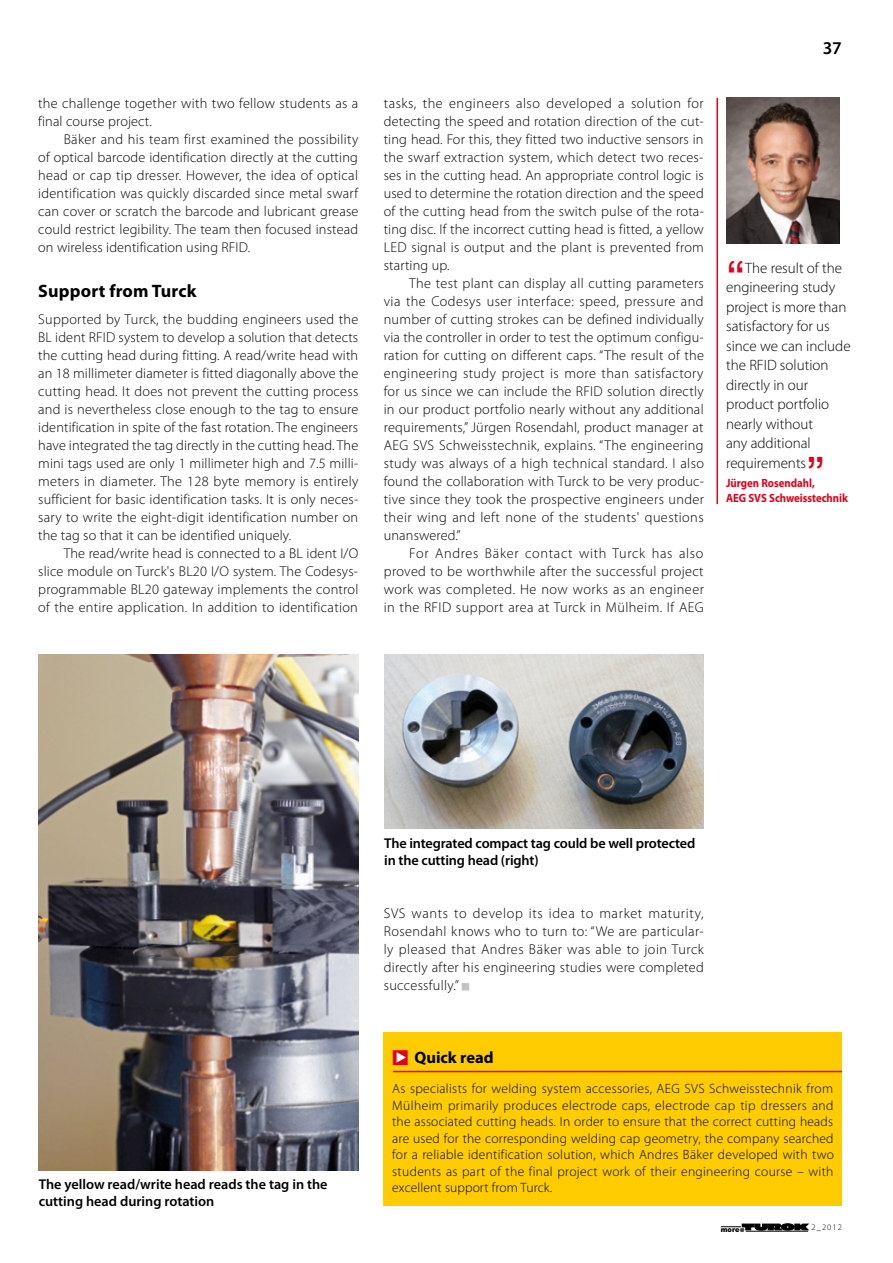
<style>
.page{position:relative;width:893px;height:1263px;background:#fff}
.page>*{position:absolute;margin:0;border:0;box-sizing:border-box;transform-origin:0 0}
.t1{font:45px "Helvetica Neue";color:#e2001a}
.t2{font:700 18px "Myriad Pro";letter-spacing:.01em;color:#000}
.t3{font:600 18px "Myriad Pro";color:#000}
.t4{font:700 16.5px "Myriad Pro";color:#000}
.t5{font:300 15px/19.5px "Myriad Pro";color:#000}
.t6{font:300 14.25px/18px "Myriad Pro";letter-spacing:.015em;color:#000;text-align:justify}
.t7{font:600 14.25px/16.5px "Myriad Pro";letter-spacing:-.01em;color:#000}
.t8{font:300 14.25px "Myriad Pro";letter-spacing:.04em;color:#000}
.t9{font:300 14.25px "Myriad Pro";letter-spacing:.035em;color:#000}
.t10{font:300 14.25px "Myriad Pro";letter-spacing:.05em;color:#000}
.t11{font:300 13.5px/16.5px "Myriad Pro";letter-spacing:.015em;color:#000;text-align:justify}
.t12{font:700 12px "Myriad Pro";color:#e2001a;scale:.9 1}
.t13{font:300 8.55px "Myriad Pro";color:#000}
.t14{font:900 7.05px "Helvetica Neue";color:#000}
.s1{font-family:"European Pi Three";font-weight:400;font-size:8.25px;color:#bfc3c3}
.s2{font-size:5.4px}
</style>
<div class="page">
<div style="left:384px;top:1033px;width:458px;height:173px;background:#fecc00"></div>
<hr style="left:393px;top:1071px;width:449px;height:1px;background:#e2001a">
<img style="left:384px;top:655px;width:320px;height:173px">
<img style="left:38px;top:655px;width:320px;height:515px">
<hr style="left:0;top:1164px;width:1px;height:42px;background:#000">
<svg style="left:721px;top:1224px;width:87px;height:6px"></svg>
<hr style="left:746px;top:1231px;width:62px;height:1px;background:#000">
<img style="left:727px;top:98px;width:113px;height:146px">
<hr style="left:716px;top:98px;width:2px;height:406px;background:#e2001a">
<p class="t6" style="left:38px;top:94px;width:322px">the challenge together with two fellow students as a</p>
<p class="t6" style="left:38px;top:112px;width:115px">final course project.</p>
<p class="t6" style="left:64px;top:130px;width:296px">Bäker and his team first examined the possibility</p>
<p class="t6" style="left:38px;top:148px;width:321px">of optical barcode identification directly at the cutting</p>
<p class="t6" style="left:38px;top:166px;width:321px">head or cap tip dresser. However, the idea of optical</p>
<p class="t6" style="left:38px;top:184px;width:321px">identification was quickly discarded since metal swarf</p>
<p class="t6" style="left:38px;top:202px;width:322px">can cover or scratch the barcode and lubricant grease</p>
<p class="t6" style="left:38px;top:220px;width:321px">could restrict legibility. The team then focused instead</p>
<p class="t6" style="left:38px;top:238px;width:213px">on wireless identification using RFID.</p>
<p class="t2" style="left:38px;top:279px;width:160px">Support from Turck</p>
<p class="t6" style="left:38px;top:310px;width:322px">Supported by Turck, the budding engineers used the</p>
<p class="t6" style="left:38px;top:328px;width:322px">BL ident RFID system to develop a solution that detects</p>
<p class="t6" style="left:38px;top:346px;width:321px">the cutting head during fitting. A read/write head with</p>
<p class="t6" style="left:38px;top:364px;width:321px">an 18 millimeter diameter is fitted diagonally above the</p>
<p class="t6" style="left:38px;top:382px;width:322px">cutting head. It does not prevent the cutting process</p>
<p class="t6" style="left:38px;top:400px;width:322px">and is nevertheless close enough to the tag to ensure</p>
<p class="t6" style="left:38px;top:418px;width:321px">identification in spite of the fast rotation. The engineers</p>
<p class="t6" style="left:38px;top:436px;width:321px">have integrated the tag directly in the cutting head. The</p>
<p class="t6" style="left:38px;top:454px;width:321px">mini tags used are only 1 millimeter high and 7.5 milli-</p>
<p class="t6" style="left:38px;top:472px;width:322px">meters in diameter. The 128 byte memory is entirely</p>
<p class="t6" style="left:38px;top:490px;width:322px">sufficient for basic identification tasks. It is only neces-</p>
<p class="t6" style="left:38px;top:508px;width:321px">sary to write the eight-digit identification number on</p>
<p class="t6" style="left:38px;top:526px;width:255px">the tag so that it can be identified uniquely.</p>
<p class="t6" style="left:64px;top:544px;width:296px">The read/write head is connected to a BL ident I/O</p>
<p class="t6" style="left:38px;top:562px;width:321px">slice module on Turck's BL20 I/O system. The Codesys-</p>
<p class="t6" style="left:38px;top:580px;width:322px">programmable BL20 gateway implements the control</p>
<p class="t6" style="left:38px;top:598px;width:321px">of the entire application. In addition to identification</p>
<p class="t8" style="left:384px;top:95px;width:321px">tasks, the engineers also developed a solution for</p>
<p class="t6" style="left:384px;top:112px;width:321px">detecting the speed and rotation direction of the cut-</p>
<p class="t6" style="left:384px;top:130px;width:321px">ting head. For this, they fitted two inductive sensors in</p>
<p class="t6" style="left:384px;top:148px;width:321px">the swarf extraction system, which detect two reces-</p>
<p class="t6" style="left:384px;top:166px;width:322px">ses in the cutting head. An appropriate control logic is</p>
<p class="t6" style="left:384px;top:184px;width:321px">used to determine the rotation direction and the speed</p>
<p class="t6" style="left:384px;top:202px;width:322px">of the cutting head from the switch pulse of the rota-</p>
<p class="t6" style="left:384px;top:220px;width:321px">ting disc. If the incorrect cutting head is fitted, a yellow</p>
<p class="t6" style="left:384px;top:238px;width:322px">LED signal is output and the plant is prevented from</p>
<p class="t6" style="left:384px;top:256px;width:67px">starting up.</p>
<p class="t6" style="left:409px;top:274px;width:296px">The test plant can display all cutting parameters</p>
<p class="t6" style="left:384px;top:292px;width:321px">via the Codesys user interface: speed, pressure and</p>
<p class="t6" style="left:384px;top:310px;width:321px">number of cutting strokes can be defined individually</p>
<p class="t6" style="left:384px;top:328px;width:321px">via the controller in order to test the optimum configu-</p>
<p class="t6" style="left:384px;top:346px;width:322px">ration for cutting on different caps. “The result of the</p>
<p class="t6" style="left:384px;top:364px;width:321px">engineering study project is more than satisfactory</p>
<p class="t6" style="left:384px;top:382px;width:321px">for us since we can include the RFID solution directly</p>
<p class="t6" style="left:384px;top:400px;width:321px">in our product portfolio nearly without any additional</p>
<p class="t6" style="left:384px;top:418px;width:321px">requirements,” Jürgen Rosendahl, product manager at</p>
<p class="t6" style="left:384px;top:436px;width:321px">AEG SVS Schweisstechnik, explains. “The engineering</p>
<p class="t6" style="left:384px;top:454px;width:322px">study was always of a high technical standard. I also</p>
<p class="t6" style="left:384px;top:472px;width:322px">found the collaboration with Turck to be very produc-</p>
<p class="t6" style="left:384px;top:490px;width:322px">tive since they took the prospective engineers under</p>
<p class="t6" style="left:384px;top:508px;width:321px">their wing and left none of the students' questions</p>
<p class="t6" style="left:384px;top:526px;width:79px">unanswered.”</p>
<p class="t10" style="left:409px;top:545px;width:296px">For Andres Bäker contact with Turck has also</p>
<p class="t6" style="left:384px;top:562px;width:321px">proved to be worthwhile after the successful project</p>
<p class="t9" style="left:384px;top:581px;width:322px">work was completed. He now works as an engineer</p>
<p class="t6" style="left:384px;top:598px;width:321px">in the RFID support area at Turck in Mülheim. If AEG</p>
<p class="t3" style="left:823px;top:37px;width:21px">37</p>
<p class="t1" style="left:726px;top:250px;width:21px">“</p>
<p class="t5" style="left:726px;top:258px;width:126px;text-indent:19px">The result of the engineering study project is more than satisfactory for us since we can include the RFID solution directly in our product portfolio nearly without<br>any additional requirements</p>
<p class="t12" style="left:726px;top:475px;width:100px">Jürgen Rosendahl,</p>
<p class="t1" style="left:806px;top:446px;width:21px">”</p>
<p class="t12" style="left:726px;top:490px;width:137px">AEG SVS Schweisstechnik</p>
<p class="t7" style="left:39px;top:1176px;width:290px">The yellow read/write head reads the tag in the cutting head during rotation</p>
<p class="t7" style="left:384px;top:835px;width:313px">The integrated compact tag could be well protected in the cutting head (right)</p>
<p class="t6" style="left:384px;top:904px;width:322px">SVS wants to develop its idea to market maturity, Rosendahl knows who to turn to: “We are particular&shy;ly pleased that Andres Bäker was able to join Turck directly after his engineering studies were completed successfully.” <span class="s1">N</span></p>
<p class="t4" style="left:414px;top:1047px;width:81px">Quick read</p>
<p class="t11" style="left:392px;top:1080px;width:443px">As specialists for welding system accessories, AEG SVS Schweisstechnik from Mülheim primarily produces electrode caps, electrode cap tip dressers and the associated cutting heads. In order to ensure that the correct cutting heads are used for the corresponding welding cap geometry, the company searched for a reliable identification solution, which Andres Bäker developed with two students as part of the final project work of their engineering course – with excellent support from Turck.</p>
<p class="t14" style="left:721px;top:1225px;width:25px">more<span class="s2">@</span></p>
<p class="t13" style="left:811px;top:1222px;width:32px">2_2012</p>
</div>
